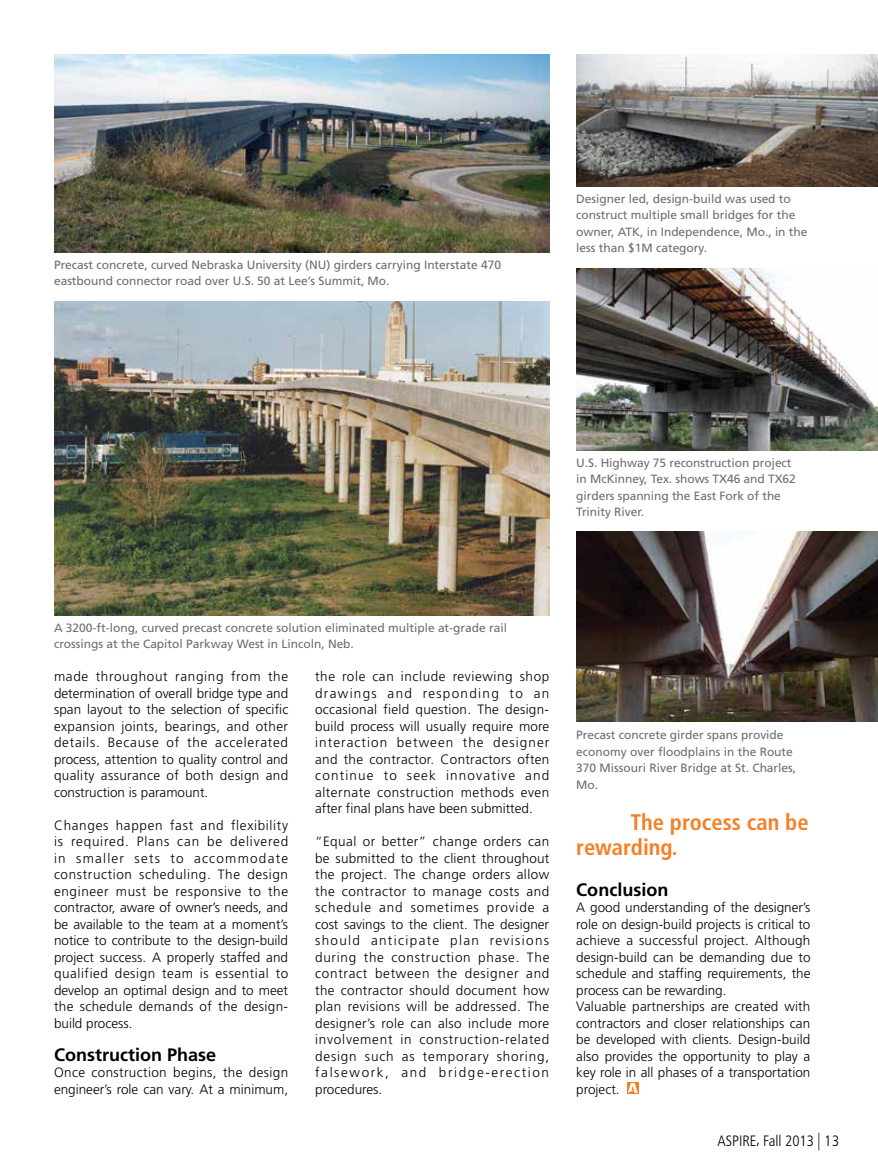
<style>
.page{position:relative;width:878px;height:1175px;background:#fff}
.page>*{position:absolute;margin:0;border:0;box-sizing:border-box;transform-origin:0 0}
.t1{font:700 condensed 22.5px/24.8px "Frutiger LT Std";color:#f58025}
.t2{font:700 18px "Frutiger LT Std";color:#000}
.t3{font:300 condensed 15px "Frutiger LT Std";color:#000}
.t4{font:300 13.5px/16.5px "Frutiger LT Std";color:#000;text-align:justify}
.t5{font:300 13.5px/16.5px "Frutiger LT Std";letter-spacing:.025em;color:#000}
.t6{font:12px/16.5px "Frutiger LT Std";color:#6d6e71}
.s1{font-size:17.55px}
</style>
<div class="page">
<svg style="left:627px;top:1082px;width:11px;height:12px"></svg>
<svg style="left:627px;top:1083px;width:11px;height:9px"></svg>
<img style="left:54px;top:54px;width:495px;height:198px">
<img style="left:54px;top:301px;width:495px;height:314px">
<img style="left:576px;top:54px;width:302px;height:132px">
<img style="left:576px;top:268px;width:302px;height:182px">
<img style="left:576px;top:532px;width:302px;height:190px">
<p class="t6" style="left:54px;top:256px;width:448px">Precast concrete, curved Nebraska University (NU) girders carrying Interstate 470 eastbound connector road over U.S. 50 at Lee’s Summit, Mo.</p>
<p class="t6" style="left:576px;top:190px;width:233px">Designer led, design-build was used to construct multiple small bridges for the owner, ATK, in Independence, Mo., in the less than $1M category.</p>
<p class="t6" style="left:576px;top:454px;width:221px">U.S. Highway 75 reconstruction project in McKinney, Tex. shows TX46 and TX62 girders spanning the East Fork of the<br>Trinity River.</p>
<p class="t6" style="left:54px;top:619px;width:454px">A 3200-ft-long, curved precast concrete solution eliminated multiple at-grade rail crossings at the Capitol Parkway West in Lincoln, Neb.</p>
<p class="t4" style="left:54px;top:668px;width:236px">made throughout ranging from the determination of overall bridge type and span layout to the selection of specific expansion joints, bearings, and other details. Because of the accelerated process, attention to quality control and quality assurance of both design and construction is paramount.</p>
<p class="t4" style="left:54px;top:817px;width:236px">Changes happen fast and flexibility is required. Plans can be delivered in smaller sets to accommodate construction scheduling. The design engineer must be responsive to the contractor, aware of owner’s needs, and be available to the team at a moment’s notice to contribute to the design-build project success. A properly staffed and qualified design team is essential to develop an optimal design and to meet the schedule demands of the design&shy;build process.</p>
<h2 class="t2" style="left:54px;top:1044px;width:163px">Construction Phase</h2>
<p class="t5" style="left:54px;top:1064px;width:236px">Once construction begins, the design engineer’s role can vary. At a minimum,</p>
<p class="t4" style="left:315px;top:668px;width:236px">the role can include reviewing shop drawings and responding to an occasional field question. The design&shy;build process will usually require more interaction between the designer and the contractor. Contractors often continue to seek innovative and alternate construction methods even after final plans have been submitted.</p>
<p class="t4" style="left:315px;top:833px;width:236px">“Equal or better” change orders can be submitted to the client throughout the project. The change orders allow the contractor to manage costs and schedule and sometimes provide a cost savings to the client. The designer should anticipate plan revisions during the construction phase. The contract between the designer and the contractor should document how plan revisions will be addressed. The designer’s role can also include more involvement in construction-related design such as temporary shoring, falsework, and bridge-erection procedures.</p>
<p class="t6" style="left:576px;top:726px;width:221px">Precast concrete girder spans provide economy over floodplains in the Route<br>370 Missouri River Bridge at St. Charles,<br>Mo.</p>
<h1 class="t1" style="left:576px;top:809px;width:234px;text-indent:54px">The process can be rewarding.</h1>
<h2 class="t2" style="left:576px;top:879px;width:93px">Conclusion</h2>
<p class="t4" style="left:576px;top:899px;width:236px;text-align:left">A good understanding of the designer’s role on design-build projects is critical to achieve a successful project. Although design-build can be demanding due to schedule and staffing requirements, the process can be rewarding.<br>Valuable partnerships are created with contractors and closer relationships can be developed with clients. Design-build also provides the opportunity to play a key role in all phases of a transportation project.</p>
<p class="t3" style="left:717px;top:1132px;width:123px">ASPIRE, Fall 2013 <span class="s1">|</span> 13</p>
</div>
